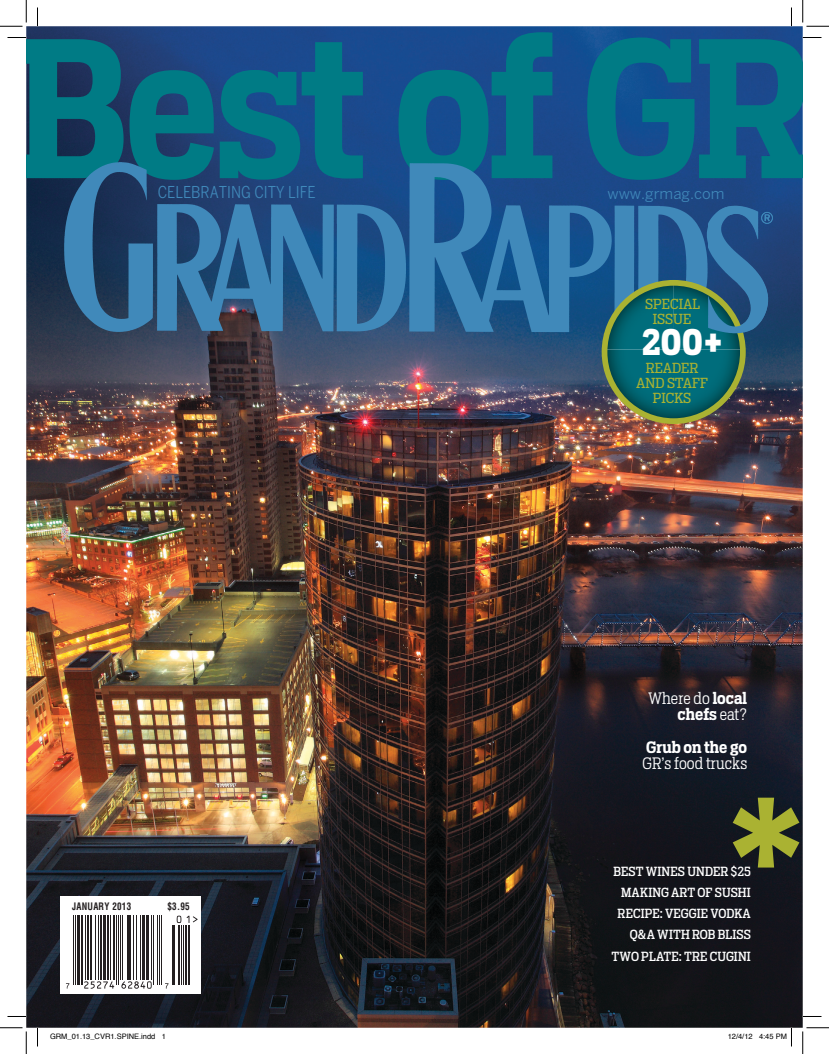
<style>
.page{position:relative;width:829px;height:1054px;background:#fff}
.page>*{position:absolute;margin:0;border:0;box-sizing:border-box;transform-origin:0 0}
.t1{font:700 187.5px "Receiver Beta Cond";letter-spacing:-.025em;color:#007b85;scale:.96 1}
.t2{font:700 138.12px "Receiver Beta";color:#aab232}
.t3{font:900 35px "Receiver Beta Cond";color:#fff;scale:.9 1}
.t4{font:16.25px "Benton Sans Cond";color:#4089ba}
.t5{font:300 15.62px/16.2px "Receiver Beta Cond";color:#fff;text-align:right}
.t6{font:700 15.62px "Receiver Beta Cond";color:#fff}
.t7{font:15px "Benton Sans";color:#4089ba}
.t8{font:13.75px/15px "Receiver Beta Cond";color:#aab232;text-align:center;scale:1.05 1}
.t9{font:500 12.5px/21.2px "Receiver Beta Cond";letter-spacing:.005em;color:#fff;text-align:right}
.t10{font:700 condensed 10.12px "Helvetica";letter-spacing:.025em;color:#231f20;scale:.9 1}
.t11{font:7.5px "Helvetica";color:#000}
.s1{font-weight:700}
</style>
<div class="page">
<img style="left:26px;top:26px;width:776px;height:1002px">
<img style="left:54px;top:152px;width:724px;height:197px">
<img style="left:604px;top:283px;width:139px;height:138px">
<div style="left:601px;top:280px;width:145px;height:144px;border:6px solid #aab232;border-radius:50%"></div>
<img style="left:708px;top:152px;width:70px;height:188px">
<div style="left:60px;top:896px;width:140px;height:98px;background:#fff"></div>
<svg style="left:66px;top:983px;width:3px;height:6px"></svg>
<svg style="left:84px;top:981px;width:30px;height:8px"></svg>
<svg style="left:121px;top:981px;width:31px;height:8px"></svg>
<hr style="left:73px;top:915px;width:1px;height:69px;background:#231f20">
<hr style="left:75px;top:915px;width:1px;height:69px;background:#231f20">
<hr style="left:77px;top:915px;width:3px;height:69px;background:#231f20">
<hr style="left:81px;top:915px;width:2px;height:69px;background:#231f20">
<hr style="left:85px;top:915px;width:1px;height:65px;background:#231f20">
<hr style="left:88px;top:915px;width:1px;height:65px;background:#231f20">
<hr style="left:90px;top:915px;width:2px;height:65px;background:#231f20">
<hr style="left:95px;top:915px;width:1px;height:65px;background:#231f20">
<hr style="left:98px;top:915px;width:1px;height:65px;background:#231f20">
<hr style="left:101px;top:915px;width:1px;height:65px;background:#231f20">
<hr style="left:103px;top:915px;width:3px;height:65px;background:#231f20">
<hr style="left:107px;top:915px;width:2px;height:65px;background:#231f20">
<hr style="left:110px;top:915px;width:1px;height:65px;background:#231f20">
<hr style="left:114px;top:915px;width:1px;height:65px;background:#231f20">
<hr style="left:116px;top:915px;width:1px;height:69px;background:#231f20">
<hr style="left:118px;top:915px;width:1px;height:69px;background:#231f20">
<hr style="left:120px;top:915px;width:1px;height:65px;background:#231f20">
<hr style="left:122px;top:915px;width:1px;height:65px;background:#231f20">
<hr style="left:127px;top:915px;width:1px;height:65px;background:#231f20">
<hr style="left:130px;top:915px;width:1px;height:65px;background:#231f20">
<hr style="left:133px;top:915px;width:1px;height:65px;background:#231f20">
<hr style="left:136px;top:915px;width:1px;height:65px;background:#231f20">
<hr style="left:140px;top:915px;width:1px;height:65px;background:#231f20">
<hr style="left:142px;top:915px;width:2px;height:65px;background:#231f20">
<hr style="left:146px;top:915px;width:3px;height:65px;background:#231f20">
<hr style="left:151px;top:915px;width:1px;height:65px;background:#231f20">
<hr style="left:153px;top:915px;width:1px;height:69px;background:#231f20">
<hr style="left:157px;top:915px;width:1px;height:69px;background:#231f20">
<hr style="left:160px;top:915px;width:1px;height:69px;background:#231f20">
<hr style="left:161px;top:915px;width:1px;height:69px;background:#231f20">
<hr style="left:172px;top:925px;width:1px;height:59px;background:#231f20">
<hr style="left:174px;top:925px;width:1px;height:59px;background:#231f20">
<hr style="left:178px;top:925px;width:2px;height:59px;background:#231f20">
<hr style="left:181px;top:925px;width:1px;height:59px;background:#231f20">
<hr style="left:183px;top:925px;width:1px;height:59px;background:#231f20">
<hr style="left:185px;top:925px;width:1px;height:59px;background:#231f20">
<hr style="left:188px;top:925px;width:2px;height:59px;background:#231f20">
<svg style="left:177px;top:915px;width:21px;height:8px"></svg>
<svg style="left:8px;top:37px;width:18px;height:1px"></svg>
<svg style="left:802px;top:37px;width:19px;height:1px"></svg>
<svg style="left:8px;top:1016px;width:18px;height:1px"></svg>
<svg style="left:802px;top:1015px;width:19px;height:2px"></svg>
<svg style="left:37px;top:8px;width:1px;height:18px"></svg>
<svg style="left:37px;top:1028px;width:1px;height:18px"></svg>
<svg style="left:791px;top:8px;width:1px;height:18px"></svg>
<svg style="left:0;top:0;width:27px;height:27px"></svg>
<svg style="left:0;top:1027px;width:27px;height:27px"></svg>
<svg style="left:802px;top:0;width:27px;height:27px"></svg>
<svg style="left:802px;top:1027px;width:27px;height:27px"></svg>
<svg style="left:791px;top:1028px;width:1px;height:18px"></svg>
<h1 class="t1" style="left:15px;top:-20px;width:834px">Best of GR</h1>
<h3 class="t4" style="left:158px;top:183px;width:159px">CELEBRATING CITY LIFE</h3>
<p class="t7" style="left:607px;top:184px;width:119px">www.grmag.com</p>
<p class="t8" style="left:645px;top:296px;width:54px">SPECIAL<br>ISSUE</p>
<h3 class="t3" style="left:641px;top:321px;width:92px">200+</h3>
<p class="t8" style="left:636px;top:360px;width:70px">READER<br>AND STAFF<br>PICKS</p>
<p class="t10" style="left:72px;top:900px;width:67px">JANUARY 2013</p>
<p class="t10" style="left:168px;top:900px;width:26px">$3.95</p>
<p class="t5" style="left:648px;top:690px;width:101px">Where do <span class="s1">local chefs</span> eat?</p>
<p class="t6" style="left:646px;top:736px;width:102px">Grub on the go</p>
<p class="t5" style="left:642px;top:755px;width:106px">GR’s food trucks</p>
<h2 class="t2" style="left:725px;top:767px;width:83px">*</h2>
<p class="t9" style="left:611px;top:860px;width:141px">BEST WINES UNDER $25<br>MAKING ART OF SUSHI<br>RECIPE: VEGGIE VODKA<br>Q&amp;A WITH ROB BLISS<br>TWO PLATE: TRE CUGINI</p>
<p class="t11" style="left:50px;top:1030px;width:117px">GRM_01.13_CVR1.SPINE.indd 1</p>
<p class="t11" style="left:728px;top:1030px;width:61px">12/4/12 4:45 PM</p>
</div>
